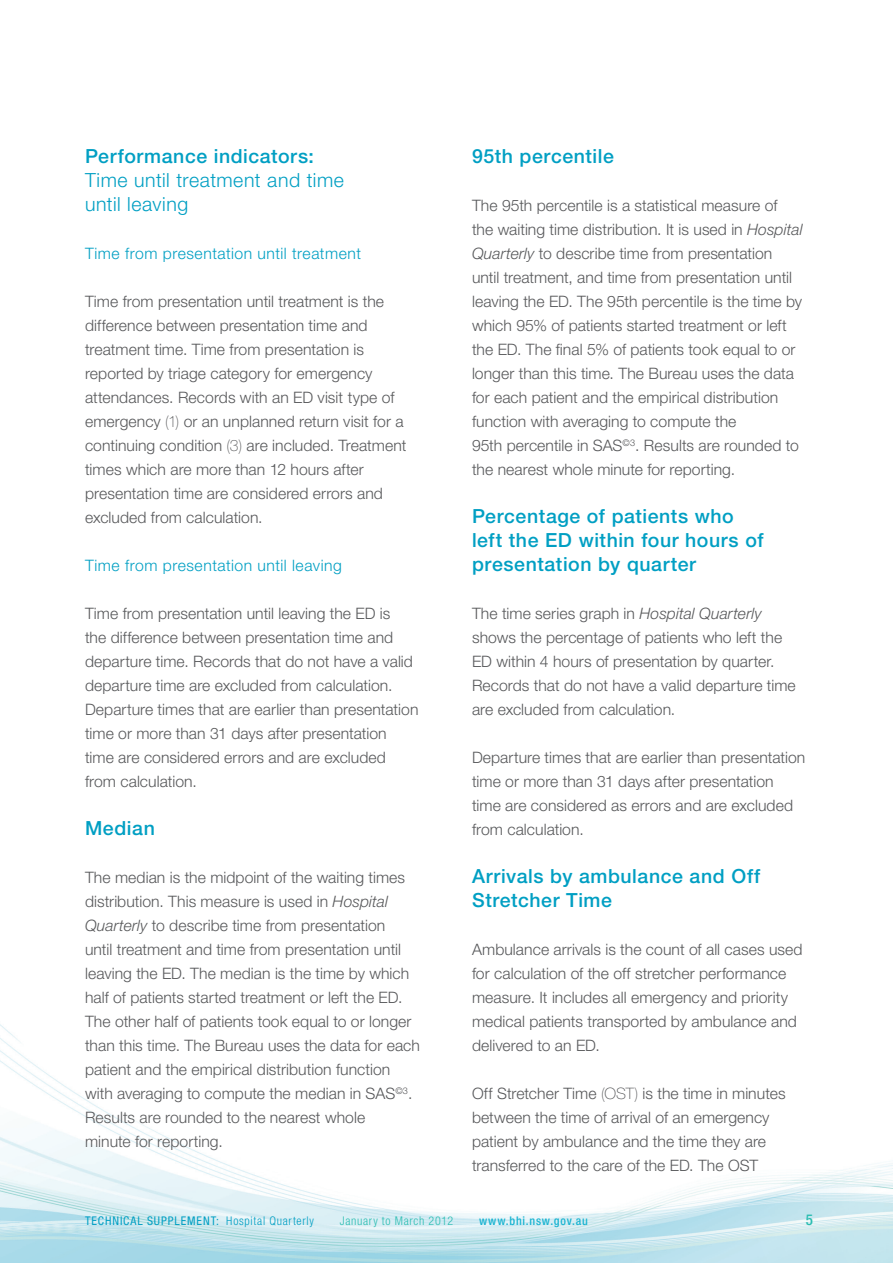
<style>
.page{position:relative;width:893px;height:1263px;background:#fff}
.page>*{position:absolute;margin:0;border:0;box-sizing:border-box;transform-origin:0 0}
.HEADING_2{font:500 19.5px/24px "Helvetica Neue LT Std";letter-spacing:.03em;color:#009fc3}
.HEADING_2__Title__su{font:300 19.5px/24px "Helvetica Neue LT Std";letter-spacing:.025em;color:#009fc3}
.BODY__basic{font:300 15.75px/24px "Helvetica Neue LT Std";letter-spacing:.005em;color:#57585a}
.HEADING_4{font:300 15.75px "Helvetica Neue LT Std";letter-spacing:.035em;color:#009fc3}
.t1{font:500 condensed 15px "Helvetica Neue LT Std";color:#2abdb1}
.t2{font:condensed 12px "Helvetica Neue LT Std";letter-spacing:.075em;color:#009fc3}
.t3{font:300 condensed 12px "Helvetica Neue LT Std";letter-spacing:.06em;color:#2abdb1}
.t4{font:500 condensed 12px "Helvetica Neue LT Std";letter-spacing:.065em;color:#1ab4d1}
.s1{font-weight:500}
.s2{font-weight:100}
.s3{font-style:italic}
.s4{font-weight:300}
</style>
<div class="page">
<img style="left:0;top:1024px;width:893px;height:239px">
<p class="HEADING_2__Title__su" style="left:85px;top:143px;width:260px"><span class="s1">Performance indicators:<br></span>Time until treatment and time until leaving</p>
<p class="HEADING_4" style="left:85px;top:244px;width:277px">Time from presentation until treatment</p>
<p class="BODY__basic" style="left:85px;top:289px;width:323px">Time from presentation until treatment is the difference between presentation time and treatment time. Time from presentation is reported by triage category for emergency attendances. Records with an ED visit type of emergency <span class="s2">(1)</span> or an unplanned return visit for a continuing condition <span class="s2">(3)</span> are included. Treatment times which are more than 12 hours after presentation time are considered errors and excluded from calculation.</p>
<p class="HEADING_4" style="left:85px;top:556px;width:258px">Time from presentation until leaving</p>
<p class="BODY__basic" style="left:85px;top:601px;width:335px">Time from presentation until leaving the ED is<br>the difference between presentation time and departure time. Records that do not have a valid departure time are excluded from calculation.<br>Departure times that are earlier than presentation time or more than 31 days after presentation time are considered errors and are excluded from calculation.</p>
<p class="HEADING_2" style="left:85px;top:816px;width:71px">Median</p>
<p class="BODY__basic" style="left:85px;top:865px;width:336px">The median is the midpoint of the waiting times distribution. This measure is used in <span class="s3">Hospital Quarterly</span> to describe time from presentation<br>until treatment and time from presentation until leaving the ED. The median is the time by which half of patients started treatment or left the ED.<br>The other half of patients took equal to or longer than this time. The Bureau uses the data for each patient and the empirical distribution function with averaging to compute the median in SAS<sup>©3</sup>.<br>Results are rounded to the nearest whole<br>minute for reporting.</p>
<p class="HEADING_2" style="left:472px;top:144px;width:143px">95th percentile</p>
<p class="BODY__basic" style="left:472px;top:193px;width:332px">The 95th percentile is a statistical measure of the waiting time distribution. It is used in <span class="s3">Hospital Quarterly</span> to describe time from presentation until treatment, and time from presentation until leaving the ED. The 95th percentile is the time by which 95% of patients started treatment or left the ED. The final 5% of patients took equal to or longer than this time. The Bureau uses the data for each patient and the empirical distribution function with averaging to compute the<br>95th percentile in SAS<sup>©3</sup>. Results are rounded to the nearest whole minute for reporting.</p>
<p class="HEADING_2" style="left:472px;top:504px;width:293px">Percentage of patients who left the ED within four hours of presentation by quarter</p>
<p class="BODY__basic" style="left:472px;top:601px;width:325px">The time series graph in <span class="s3">Hospital Quarterly </span>shows the percentage of patients who left the ED within 4 hours of presentation by quarter.<br>Records that do not have a valid departure time are excluded from calculation.</p>
<p class="BODY__basic" style="left:472px;top:745px;width:335px">Departure times that are earlier than presentation time or more than 31 days after presentation time are considered as errors and are excluded from calculation.</p>
<p class="HEADING_2" style="left:472px;top:864px;width:290px">Arrivals by ambulance and Off<br>Stretcher Time</p>
<p class="BODY__basic" style="left:472px;top:937px;width:332px">Ambulance arrivals is the count of all cases used for calculation of the off stretcher performance measure. It includes all emergency and priority medical patients transported by ambulance and delivered to an ED.</p>
<p class="BODY__basic" style="left:472px;top:1081px;width:315px">Off Stretcher Time <span class="s2">(OST)</span> is the time in minutes between the time of arrival of an emergency patient by ambulance and the time they are transferred to the care of the ED. The OST</p>
<p class="t2" style="left:85px;top:1214px;width:230px">TECHNICAL SUPPLEMENT: <span class="s4">Hospital Quarterly</span></p>
<p class="t3" style="left:340px;top:1214px;width:115px">January to March 2012</p>
<p class="t4" style="left:479px;top:1214px;width:110px">www.bhi.nsw.gov.au</p>
<p class="t1" style="left:806px;top:1211px;width:9px">5</p>
</div>
